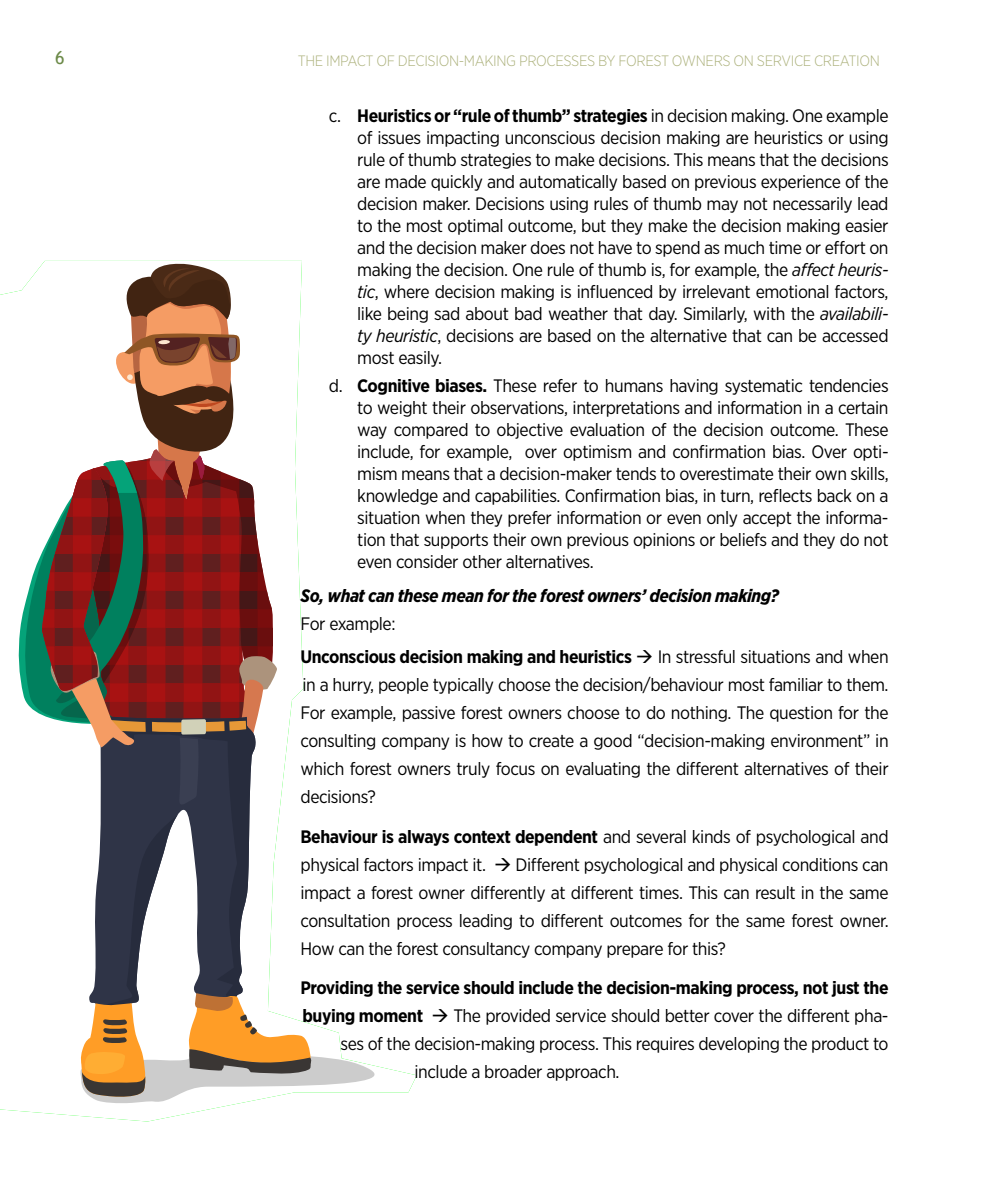
<style>
.page{position:relative;width:998px;height:1191px;background:#fff}
.page>*{position:absolute;margin:0;border:0;box-sizing:border-box;transform-origin:0 0}
.t1{font:18px/22px "Gotham Narrow";letter-spacing:-.025em;color:#000;text-align:justify}
.t2{font:italic 700 18px "Gotham Narrow";letter-spacing:-.025em;color:#000}
.t3{font:18px "Trebuchet MS";color:#6c8a49}
.t4{font:300 15px "Gotham Narrow";letter-spacing:-.025em;color:#adb27d}
.s1{font-weight:700}
.s2{font-style:italic}
</style>
<div class="page">
<svg style="left:18px;top:263px;width:399px;height:841px"></svg>
<p class="t3" style="left:55px;top:47px;width:11px">6</p>
<p class="t4" style="left:298px;top:51px;width:584px">THE IMPACT OF DECISION-MAKING PROCESSES BY FOREST OWNERS ON SERVICE CREATION</p>
<p class="t1" style="left:357px;top:104px;width:533px;text-indent:-28px">c. <span class="s1">Heuristics or “rule of thumb” strategies</span> in decision making. One example of issues impacting unconscious decision making are heuristics or using rule of thumb strategies to make decisions. This means that the decisions are made quickly and automatically based on previous experience of the decision maker. Decisions using rules of thumb may not necessarily lead to the most optimal outcome, but they make the decision making easier and the decision maker does not have to spend as much time or efort on making the decision. One rule of thumb is, for example, the <span class="s2">afect heuris&shy;tic</span>, where decision making is infuenced by irrelevant emotional factors, like being sad about bad weather that day. Similarly, with the <span class="s2">availabili&shy;ty heuristic</span>, decisions are based on the alternative that can be accessed most easily.</p>
<p class="t1" style="left:357px;top:374px;width:533px;text-indent:-28px">d. <span class="s1">Cognitive biases.</span> These refer to humans having systematic tendencies to weight their observations, interpretations and information in a certain way compared to objective evaluation of the decision outcome. These include, for example, over optimism and confrmation bias. Over opti&shy;mism means that a decision-maker tends to overestimate their own skills, knowledge and capabilities. Confrmation bias, in turn, refects back on a situation when they prefer information or even only accept the informa&shy;tion that supports their own previous opinions or beliefs and they do not even consider other alternatives.</p>
<p class="t2" style="left:300px;top:583px;width:480px">So, what can these mean for the forest owners’ decision making?</p>
<p class="t1" style="left:300px;top:612px;width:97px">For example:</p>
<p class="t1" style="left:300px;top:642px;width:590px;line-height:28px"><span class="s1">Unconscious decision making and heuristics</span> → In stressful situations and when in a hurry, people typically choose the decision/behaviour most familiar to them.<br>For example, passive forest owners choose to do nothing. The question for the consulting company is how to create a good “decision-making environment” in which forest owners truly focus on evaluating the diferent alternatives of their decisions?</p>
<p class="t1" style="left:300px;top:822px;width:590px;line-height:28px"><span class="s1">Behaviour is always context dependent</span> and several kinds of psychological and physical factors impact it. → Diferent psychological and physical conditions can impact a forest owner diferently at diferent times. This can result in the same consultation process leading to diferent outcomes for the same forest owner.<br>How can the forest consultancy company prepare for this?</p>
<p class="t1" style="left:300px;top:973px;width:590px;line-height:28px;text-align:right"><span class="s1">Providing the service should include the decision-making process, not just the buying moment</span> → The provided service should better cover the diferent pha&shy;ses of the decision-making process. This requires developing the product to</p>
<p class="t1" style="left:414px;top:1060px;width:207px">include a broader approach.</p>
</div>
